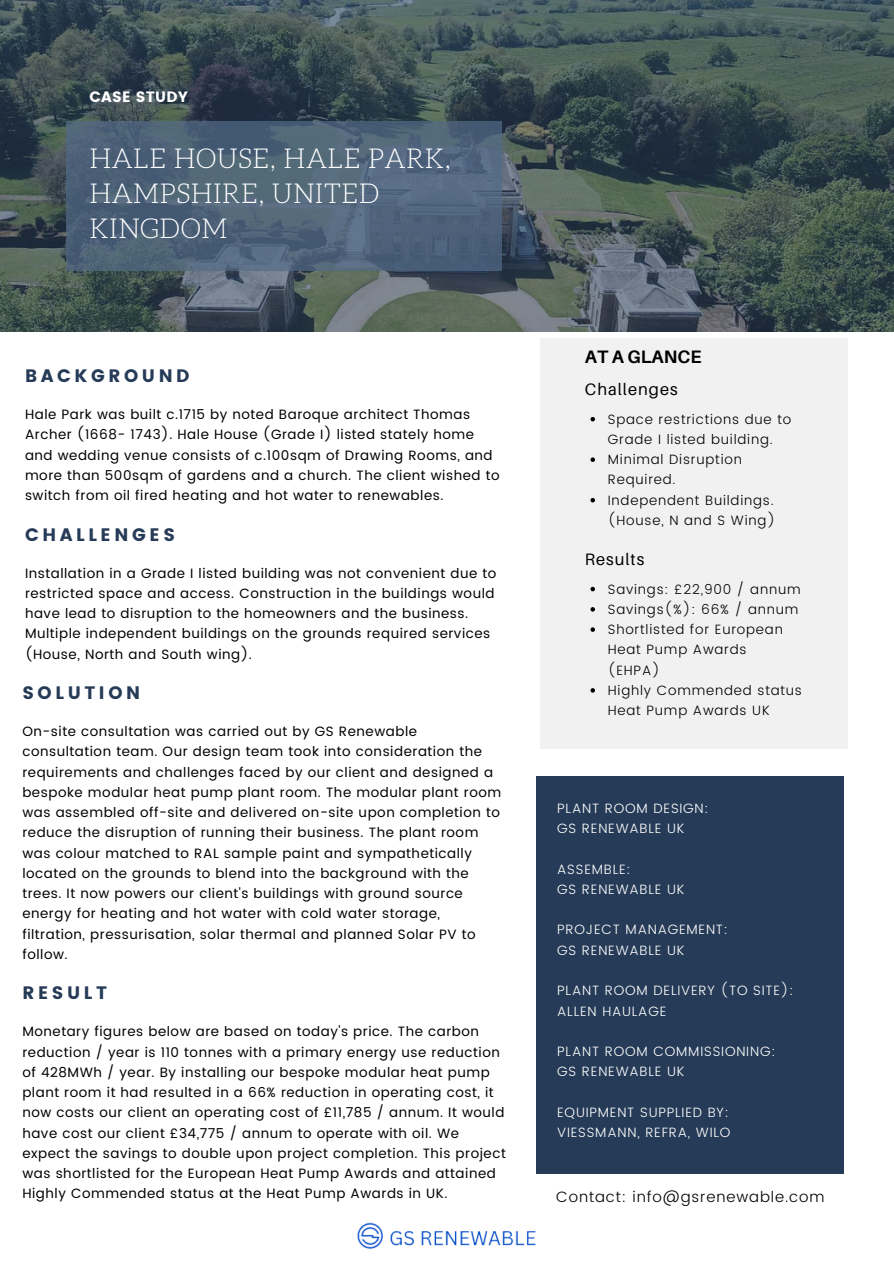
<style>
.page{position:relative;width:894px;height:1264px;background:#fff}
.page>*{position:absolute;margin:0;border:0;box-sizing:border-box;transform-origin:0 0}
.t1{font:300 27px/34.8px "Aleo";letter-spacing:.02em;color:#fff}
.t2{font:18px "Poppins";letter-spacing:.2em;color:#263b57}
.t3{font:700 18px "Aileron";color:#000}
.t4{font:16.5px "Aileron";letter-spacing:.06em;color:#000}
.t5{font:300 15px "Poppins";letter-spacing:.06em;color:#000}
.t6{font:15px "Poppins";letter-spacing:.02em;color:#fff}
.t7{font:13.5px/20.2px "Poppins";letter-spacing:.04em;color:#000}
.t8{font:300 13.5px/20.2px "Poppins";letter-spacing:.06em;color:#000}
.t9{font:300 13.5px/20.2px "Poppins";letter-spacing:.06em;color:#fff}
</style>
<div class="page">
<div style="left:539px;top:338px;width:308px;height:411px;background:#f1f1f1"></div>
<div style="left:536px;top:776px;width:308px;height:397px;background:#263b57"></div>
<svg style="left:0;top:0;width:893px;height:332px;background:#435355"></svg>
<svg style="left:66px;top:121px;width:435px;height:149px;background:#4e6379"></svg>
<svg style="left:590px;top:587px;width:4px;height:4px"></svg>
<svg style="left:590px;top:607px;width:4px;height:4px"></svg>
<svg style="left:590px;top:627px;width:4px;height:5px"></svg>
<svg style="left:590px;top:688px;width:4px;height:4px"></svg>
<svg style="left:590px;top:417px;width:4px;height:4px"></svg>
<svg style="left:590px;top:457px;width:4px;height:5px"></svg>
<svg style="left:590px;top:498px;width:4px;height:4px"></svg>
<img style="left:357px;top:1222px;width:179px;height:27px">
<p class="t6" style="left:89px;top:88px;width:100px">CASE STUDY</p>
<p class="t1" style="left:89px;top:142px;width:363px">HALE HOUSE, HALE PARK,<br>HAMPSHIRE, UNITED<br>KINGDOM</p>
<p class="t2" style="left:25px;top:365px;width:166px">BACKGROUND</p>
<h2 class="t7" style="left:25px;top:404px;width:476px">Hale Park was built c.1715 by noted Baroque architect Thomas Archer (1668- 1743). Hale House (Grade I) listed stately home and wedding venue consists of c.100sqm of Drawing Rooms, and more than 500sqm of gardens and a church. The client wished to switch from oil fired heating and hot water to renewables.</h2>
<p class="t2" style="left:25px;top:524px;width:151px">CHALLENGES</p>
<h2 class="t7" style="left:25px;top:563px;width:472px">Installation in a Grade I listed building was not convenient due to restricted space and access. Construction in the buildings would have lead to disruption to the homeowners and the business.<br>Multiple independent buildings on the grounds required services (House, North and South wing).</h2>
<p class="t2" style="left:22px;top:682px;width:119px">SOLUTION</p>
<h6 class="t7" style="left:22px;top:721px;width:480px">On-site consultation was carried out by GS Renewable consultation team. Our design team took into consideration the requirements and challenges faced by our client and designed a bespoke modular heat pump plant room. The modular plant room was assembled off-site and delivered on-site upon completion to reduce the disruption of running their business. The plant room was colour matched to RAL sample paint and sympathetically located on the grounds to blend into the background with the trees. It now powers our client's buildings with ground source energy for heating and hot water with cold water storage, filtration, pressurisation, solar thermal and planned Solar PV to follow.</h6>
<h6 class="t2" style="left:22px;top:982px;width:86px">RESULT</h6>
<h6 class="t7" style="left:22px;top:1021px;width:485px">Monetary figures below are based on today's price. The carbon reduction / year is 110 tonnes with a primary energy use reduction of 428MWh / year. By installing our bespoke modular heat pump plant room it had resulted in a 66% reduction in operating cost, it now costs our client an operating cost of £11,785 / annum. It would have cost our client £34,775 / annum to operate with oil. We expect the savings to double upon project completion. This project was shortlisted for the European Heat Pump Awards and attained Highly Commended status at the Heat Pump Awards in UK.</h6>
<p class="t3" style="left:584px;top:346px;width:118px">AT A GLANCE</p>
<p class="t4" style="left:584px;top:378px;width:94px">Challenges</p>
<p class="t8" style="left:607px;top:409px;width:185px">Space restrictions due to<br>Grade I listed building.</p>
<p class="t8" style="left:607px;top:449px;width:136px">Minimal Disruption<br>Required.</p>
<h3 class="t8" style="left:607px;top:490px;width:169px">Independent Buildings. (House, N and S Wing)</h3>
<p class="t4" style="left:584px;top:548px;width:61px">Results</p>
<h4 class="t8" style="left:607px;top:579px;width:194px">Savings: £22,900 / annum</h4>
<h1 class="t8" style="left:607px;top:599px;width:192px">Savings(%): 66% / annum</h1>
<h2 class="t8" style="left:607px;top:619px;width:176px">Shortlisted for European<br>Heat Pump Awards (EHPA)</h2>
<h3 class="t8" style="left:607px;top:680px;width:195px">Highly Commended status<br>Heat Pump Awards UK</h3>
<h6 class="t9" style="left:557px;top:798px;width:153px">PLANT ROOM DESIGN:<br>GS RENEWABLE UK</h6>
<h6 class="t9" style="left:557px;top:859px;width:129px">ASSEMBLE:<br>GS RENEWABLE UK</h6>
<h6 class="t9" style="left:557px;top:919px;width:172px">PROJECT MANAGEMENT:<br>GS RENEWABLE UK</h6>
<h2 class="t9" style="left:557px;top:980px;width:238px">PLANT ROOM DELIVERY (TO SITE):<br>ALLEN HAULAGE</h2>
<p class="t9" style="left:557px;top:1041px;width:219px">PLANT ROOM COMMISSIONING:<br>GS RENEWABLE UK</p>
<h5 class="t9" style="left:557px;top:1102px;width:175px">EQUIPMENT SUPPLIED BY:<br>VIESSMANN, REFRA, WILO</h5>
<h2 class="t5" style="left:556px;top:1188px;width:270px">Contact: info@gsrenewable.com</h2>
</div>
